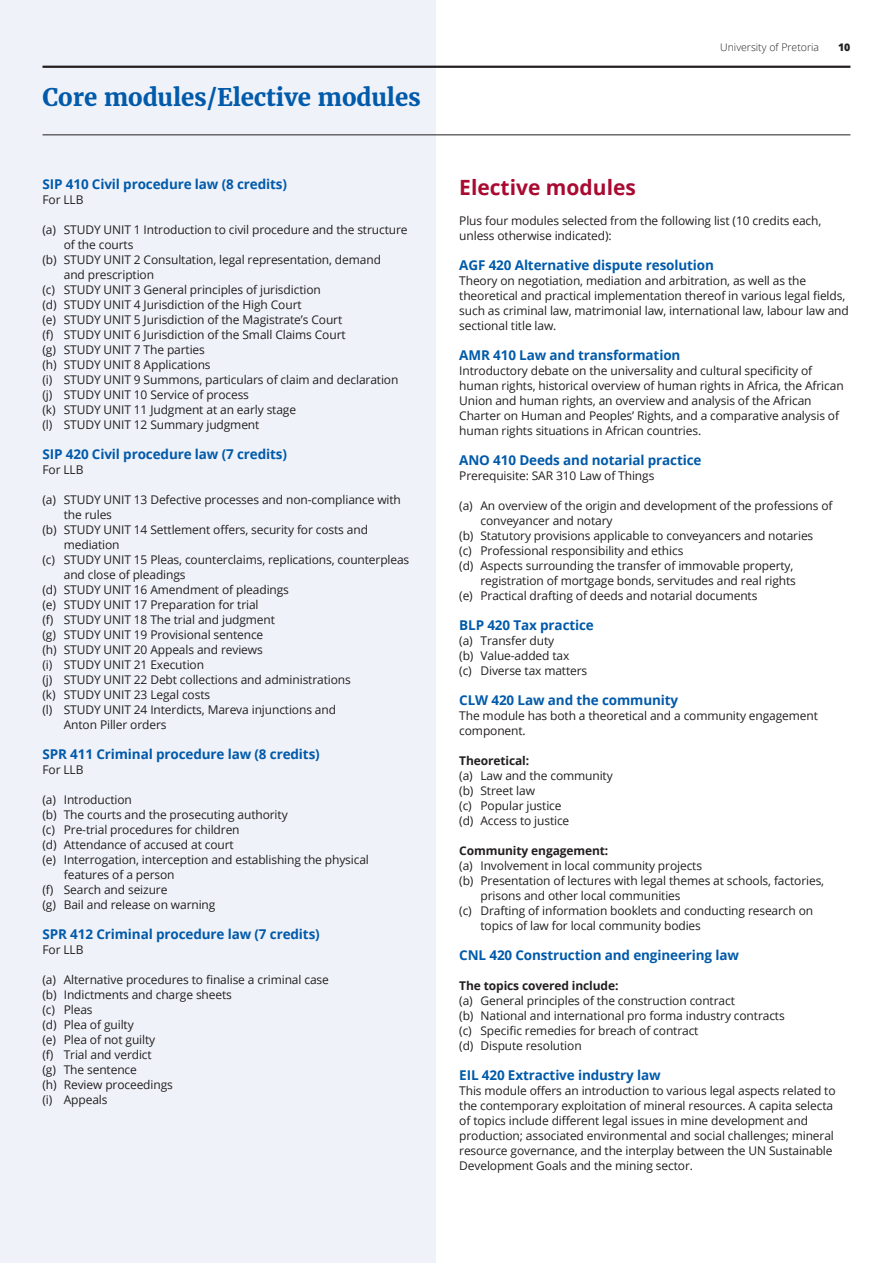
<style>
.page{position:relative;width:893px;height:1263px;background:#fff}
.page>*{position:absolute;margin:0;border:0;box-sizing:border-box;transform-origin:0 0}
.top_heading{font:700 24px "Merriweather";letter-spacing:-.005em;color:#015aaa}
.t1{font:700 21px "Open Sans";color:#a90a31}
.t2{font:700 13.5px "Open Sans";letter-spacing:-.01em;color:#015aaa}
.t1_indent{font:12px/15px "Open Sans";letter-spacing:-.01em;color:#231f20}
.t1-2{font:12px/15px "Open Sans";letter-spacing:-.01em;color:#231f20}
.t1-3{font:700 12px "Open Sans";letter-spacing:-.01em;color:#231f20}
.t1_indent-2{font:700 12px "Open Sans";letter-spacing:-.01em;color:#231f20}
.t3{font:300 10.5px "Open Sans";color:#231f20}
.t4{font:800 10.5px "Open Sans";color:#231f20}
</style>
<div class="page">
<div style="left:0;top:0;width:435px;height:1263px;background:#eff2f9"></div>
<hr style="left:43px;top:66px;width:807px;height:2px;background:#231f20">
<hr style="left:43px;top:134px;width:807px;height:1px;background:#231f20">
<p class="top_heading" style="left:43px;top:83px;width:380px">Core modules/Elective modules</p>
<p class="t2" style="left:43px;top:174px;width:246px">SIP 410 Civil procedure law (8 credits)</p>
<p class="t1_indent" style="left:43px;top:192px;width:42px">For LLB</p>
<p class="t1_indent" style="left:64px;top:222px;width:345px;text-indent:-21px">(a) STUDY UNIT 1 Introduction to civil procedure and the structure of the courts</p>
<p class="t1_indent" style="left:64px;top:252px;width:319px;text-indent:-21px">(b) STUDY UNIT 2 Consultation, legal representation, demand and prescription</p>
<p class="t1_indent" style="left:43px;top:282px;width:280px">(c) STUDY UNIT 3 General principles of jurisdiction</p>
<p class="t1_indent" style="left:43px;top:297px;width:261px">(d) STUDY UNIT 4 Jurisdiction of the High Court</p>
<p class="t1_indent" style="left:43px;top:312px;width:301px">(e) STUDY UNIT 5 Jurisdiction of the Magistrate’s Court</p>
<p class="t1_indent" style="left:43px;top:327px;width:305px">(f) STUDY UNIT 6 Jurisdiction of the Small Claims Court</p>
<p class="t1_indent" style="left:43px;top:342px;width:164px">(g) STUDY UNIT 7 The parties</p>
<p class="t1_indent" style="left:43px;top:357px;width:170px">(h) STUDY UNIT 8 Applications</p>
<p class="t1_indent" style="left:43px;top:372px;width:357px">(i) STUDY UNIT 9 Summons, particulars of claim and declaration</p>
<p class="t1_indent" style="left:43px;top:387px;width:208px">(j) STUDY UNIT 10 Service of process</p>
<p class="t1_indent" style="left:43px;top:402px;width:255px">(k) STUDY UNIT 11 Judgment at an early stage</p>
<p class="t1_indent" style="left:43px;top:417px;width:218px">(l) STUDY UNIT 12 Summary judgment</p>
<p class="t2" style="left:43px;top:444px;width:246px">SIP 420 Civil procedure law (7 credits)</p>
<p class="t1_indent" style="left:43px;top:462px;width:42px">For LLB</p>
<p class="t1_indent" style="left:64px;top:492px;width:339px;text-indent:-21px">(a) STUDY UNIT 13 Defective processes and non-compliance with the rules</p>
<p class="t1_indent" style="left:64px;top:522px;width:306px;text-indent:-21px">(b) STUDY UNIT 14 Settlement offers, security for costs and mediation</p>
<p class="t1_indent" style="left:64px;top:552px;width:347px;text-indent:-21px">(c) STUDY UNIT 15 Pleas, counterclaims, replications, counterpleas and close of pleadings</p>
<p class="t1_indent" style="left:43px;top:582px;width:248px">(d) STUDY UNIT 16 Amendment of pleadings</p>
<p class="t1_indent" style="left:43px;top:597px;width:218px">(e) STUDY UNIT 17 Preparation for trial</p>
<p class="t1_indent" style="left:43px;top:612px;width:234px">(f) STUDY UNIT 18 The trial and judgment</p>
<p class="t1_indent" style="left:43px;top:627px;width:222px">(g) STUDY UNIT 19 Provisional sentence</p>
<p class="t1_indent" style="left:43px;top:642px;width:222px">(h) STUDY UNIT 20 Appeals and reviews</p>
<p class="t1_indent" style="left:43px;top:657px;width:163px">(i) STUDY UNIT 21 Execution</p>
<p class="t1_indent" style="left:43px;top:672px;width:310px">(j) STUDY UNIT 22 Debt collections and administrations</p>
<p class="t1_indent" style="left:43px;top:687px;width:169px">(k) STUDY UNIT 23 Legal costs</p>
<p class="t1_indent" style="left:64px;top:702px;width:274px;text-indent:-21px">(l) STUDY UNIT 24 Interdicts, Mareva injunctions and<br>Anton Piller orders</p>
<p class="t2" style="left:43px;top:744px;width:279px">SPR 411 Criminal procedure law (8 credits)</p>
<p class="t1_indent" style="left:43px;top:762px;width:42px">For LLB</p>
<p class="t1_indent" style="left:43px;top:792px;width:91px">(a) Introduction</p>
<p class="t1_indent" style="left:43px;top:807px;width:247px">(b) The courts and the prosecuting authority</p>
<p class="t1_indent" style="left:43px;top:822px;width:199px">(c) Pre-trial procedures for children</p>
<p class="t1_indent" style="left:43px;top:837px;width:193px">(d) Attendance of accused at court</p>
<p class="t1_indent" style="left:64px;top:852px;width:307px;text-indent:-21px">(e) Interrogation, interception and establishing the physical features of a person</p>
<p class="t1_indent" style="left:43px;top:882px;width:126px">(f) Search and seizure</p>
<p class="t1_indent" style="left:43px;top:897px;width:174px">(g) Bail and release on warning</p>
<p class="t2" style="left:43px;top:924px;width:279px">SPR 412 Criminal procedure law (7 credits)</p>
<p class="t1_indent" style="left:43px;top:942px;width:42px">For LLB</p>
<p class="t1_indent" style="left:43px;top:972px;width:288px">(a) Alternative procedures to finalise a criminal case</p>
<p class="t1_indent" style="left:43px;top:987px;width:191px">(b) Indictments and charge sheets</p>
<p class="t1_indent" style="left:43px;top:1002px;width:52px">(c) Pleas</p>
<p class="t1_indent" style="left:43px;top:1017px;width:93px">(d) Plea of guilty</p>
<p class="t1_indent" style="left:43px;top:1032px;width:114px">(e) Plea of not guilty</p>
<p class="t1_indent" style="left:43px;top:1047px;width:111px">(f) Trial and verdict</p>
<p class="t1_indent" style="left:43px;top:1062px;width:96px">(g) The sentence</p>
<p class="t1_indent" style="left:43px;top:1077px;width:132px">(h) Review proceedings</p>
<p class="t1_indent" style="left:43px;top:1092px;width:67px">(i) Appeals</p>
<p class="t3" style="left:720px;top:40px;width:100px">University of Pretoria</p>
<p class="t4" style="left:838px;top:39px;width:14px">10</p>
<p class="t1" style="left:459px;top:172px;width:178px">Elective modules</p>
<p class="t1-2" style="left:459px;top:212px;width:364px">Plus four modules selected from the following list (10 credits each, unless otherwise indicated):</p>
<p class="t2" style="left:459px;top:255px;width:256px">AGF 420 Alternative dispute resolution</p>
<p class="t1-2" style="left:459px;top:272px;width:391px">Theory on negotiation, mediation and arbitration, as well as the theoretical and practical implementation thereof in various legal fields, such as criminal law, matrimonial law, international law, labour law and sectional title law.</p>
<p class="t2" style="left:459px;top:345px;width:223px">AMR 410 Law and transformation</p>
<p class="t1-2" style="left:459px;top:362px;width:386px">Introductory debate on the universality and cultural specificity of human rights, historical overview of human rights in Africa, the African Union and human rights, an overview and analysis of the African Charter on Human and Peoples’ Rights, and a comparative analysis of human rights situations in African countries.</p>
<p class="t2" style="left:459px;top:450px;width:244px">ANO 410 Deeds and notarial practice</p>
<p class="t1-2" style="left:459px;top:467px;width:197px">Prerequisite: SAR 310 Law of Things</p>
<p class="t1_indent" style="left:480px;top:497px;width:354px;text-indent:-21px">(a) An overview of the origin and development of the professions of conveyancer and notary</p>
<p class="t1_indent" style="left:459px;top:527px;width:356px">(b) Statutory provisions applicable to conveyancers and notaries</p>
<p class="t1_indent" style="left:459px;top:542px;width:226px">(c) Professional responsibility and ethics</p>
<p class="t1_indent" style="left:459px;top:557px;width:338px;text-align:right">(d) Aspects surrounding the transfer of immovable property, registration of mortgage bonds, servitudes and real rights</p>
<p class="t1_indent" style="left:459px;top:587px;width:300px">(e) Practical drafting of deeds and notarial documents</p>
<p class="t2" style="left:459px;top:615px;width:136px">BLP 420 Tax practice</p>
<p class="t1_indent" style="left:459px;top:632px;width:96px">(a) Transfer duty</p>
<p class="t1_indent" style="left:459px;top:647px;width:112px">(b) Value-added tax</p>
<p class="t1_indent" style="left:459px;top:662px;width:130px">(c) Diverse tax matters</p>
<p class="t2" style="left:459px;top:690px;width:220px">CLW 420 Law and the community</p>
<p class="t1-2" style="left:459px;top:707px;width:360px">The module has both a theoretical and a community engagement component.</p>
<p class="t1-3" style="left:459px;top:752px;width:71px">Theoretical:</p>
<p class="t1_indent" style="left:459px;top:767px;width:155px">(a) Law and the community</p>
<p class="t1_indent" style="left:459px;top:782px;width:77px">(b) Street law</p>
<p class="t1_indent" style="left:459px;top:797px;width:104px">(c) Popular justice</p>
<p class="t1_indent" style="left:459px;top:812px;width:112px">(d) Access to justice</p>
<p class="t1-3" style="left:459px;top:842px;width:151px">Community engagement:</p>
<p class="t1_indent" style="left:459px;top:857px;width:244px">(a) Involvement in local community projects</p>
<p class="t1_indent" style="left:480px;top:872px;width:345px;text-indent:-21px">(b) Presentation of lectures with legal themes at schools, factories, prisons and other local communities</p>
<p class="t1_indent" style="left:480px;top:902px;width:334px;text-indent:-21px">(c) Drafting of information booklets and conducting research on topics of law for local community bodies</p>
<p class="t2" style="left:459px;top:945px;width:281px">CNL 420 Construction and engineering law</p>
<p class="t1_indent-2" style="left:459px;top:977px;width:161px">The topics covered include:</p>
<p class="t1_indent" style="left:459px;top:992px;width:277px">(a) General principles of the construction contract</p>
<p class="t1_indent" style="left:459px;top:1007px;width:327px">(b) National and international pro forma industry contracts</p>
<p class="t1_indent" style="left:459px;top:1022px;width:241px">(c) Specific remedies for breach of contract</p>
<p class="t1_indent" style="left:459px;top:1037px;width:124px">(d) Dispute resolution</p>
<p class="t2" style="left:459px;top:1065px;width:203px">EIL 420 Extractive industry law</p>
<p class="t1-2" style="left:459px;top:1082px;width:378px">This module offers an introduction to various legal aspects related to the contemporary exploitation of mineral resources. A capita selecta of topics include different legal issues in mine development and production; associated environmental and social challenges; mineral resource governance, and the interplay between the UN Sustainable Development Goals and the mining sector.</p>
</div>
